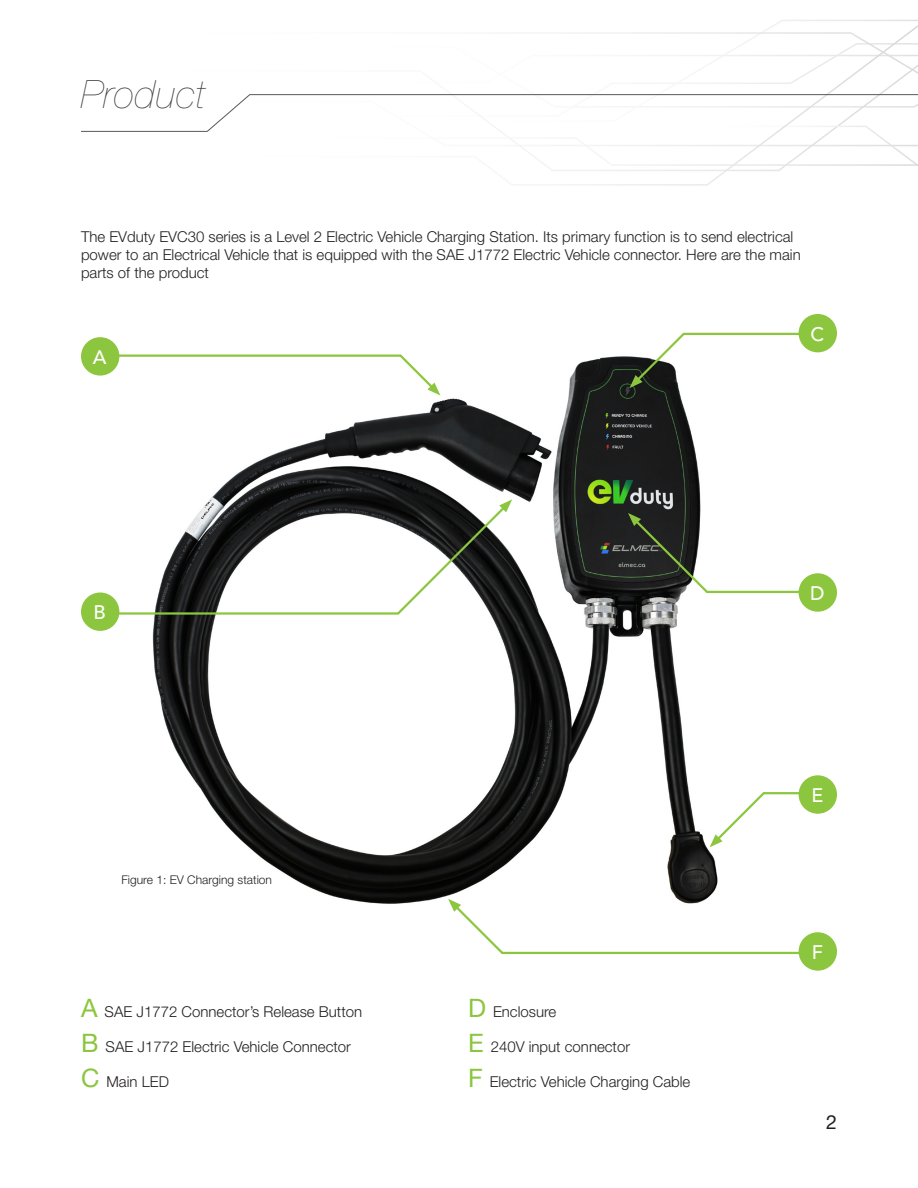
<style>
.page{position:relative;width:918px;height:1188px;background:#fff}
.page>*{position:absolute;margin:0;border:0;box-sizing:border-box;transform-origin:0 0}
.SECTION{font:italic 200 39px "Helvetica Neue LT Std";letter-spacing:.01em;color:#3e3e3f}
.Modele_desc_2{font:500 19.5px "Avenir LT Std";color:#fff}
.t1{font:19.5px "Helvetica Neue LT Std";color:#231f20}
.t2{font:300 15px/18px "Helvetica Neue LT Std";color:#231f20}
.t3{font:300 12px "Helvetica Neue LT Std";color:#231f20}
.s1{font-weight:400;font-size:25.5px;color:#8bc63e}
</style>
<div class="page">
<svg style="left:567px;top:20px;width:351px;height:74px"></svg>
<svg style="left:81px;top:94px;width:837px;height:92px"></svg>
<img style="left:152px;top:356px;width:566px;height:548px">
<svg style="left:630px;top:332px;width:191px;height:56px"></svg>
<svg style="left:628px;top:513px;width:186px;height:81px"></svg>
<svg style="left:448px;top:899px;width:366px;height:56px"></svg>
<svg style="left:710px;top:791px;width:104px;height:56px"></svg>
<svg style="left:107px;top:353px;width:333px;height:43px"></svg>
<svg style="left:109px;top:503px;width:400px;height:113px"></svg>
<svg style="left:499px;top:499px;width:13px;height:13px"></svg>
<div style="left:81px;top:337px;width:38px;height:39px;background:#8bc63e;border-radius:50%"></div>
<div style="left:81px;top:592px;width:38px;height:39px;background:#8bc63e;border-radius:50%"></div>
<div style="left:799px;top:314px;width:38px;height:38px;background:#8bc63e;border-radius:50%"></div>
<div style="left:799px;top:573px;width:38px;height:39px;background:#8bc63e;border-radius:50%"></div>
<div style="left:799px;top:775px;width:38px;height:39px;background:#8bc63e;border-radius:50%"></div>
<div style="left:799px;top:932px;width:38px;height:39px;background:#8bc63e;border-radius:50%"></div>
<p class="SECTION" style="left:81px;top:72px;width:126px">Product</p>
<p class="t2" style="left:81px;top:227px;width:721px">The EVduty EVC30 series is a Level 2 Electric Vehicle Charging Station. Its primary function is to send electrical power to an Electrical Vehicle that is equipped with the SAE J1772 Electric Vehicle connector. Here are the main parts of the product</p>
<p class="Modele_desc_2" style="left:93px;top:346px;width:15px">A</p>
<p class="Modele_desc_2" style="left:810px;top:323px;width:15px">C</p>
<p class="Modele_desc_2" style="left:94px;top:601px;width:14px">B</p>
<p class="t3" style="left:122px;top:873px;width:152px">Figure 1: EV Charging station</p>
<p class="t2" style="left:81px;top:1003px;width:283px"><span class="s1">A</span> SAE J1772 Connector’s Release Button</p>
<p class="t2" style="left:81px;top:1038px;width:271px"><span class="s1">B</span> SAE J1772 Electric Vehicle Connector</p>
<p class="t2" style="left:81px;top:1073px;width:90px"><span class="s1">C</span> Main LED</p>
<p class="t2" style="left:468px;top:1003px;width:90px"><span class="s1">D</span> Enclosure</p>
<p class="t2" style="left:468px;top:1038px;width:164px"><span class="s1">E</span> 240V input connector</p>
<p class="t2" style="left:468px;top:1073px;width:224px"><span class="s1">F</span> Electric Vehicle Charging Cable</p>
<p class="Modele_desc_2" style="left:810px;top:582px;width:16px">D</p>
<p class="Modele_desc_2" style="left:811px;top:784px;width:13px">E</p>
<p class="Modele_desc_2" style="left:812px;top:941px;width:13px">F</p>
<p class="t1" style="left:826px;top:1110px;width:12px">2</p>
</div>
